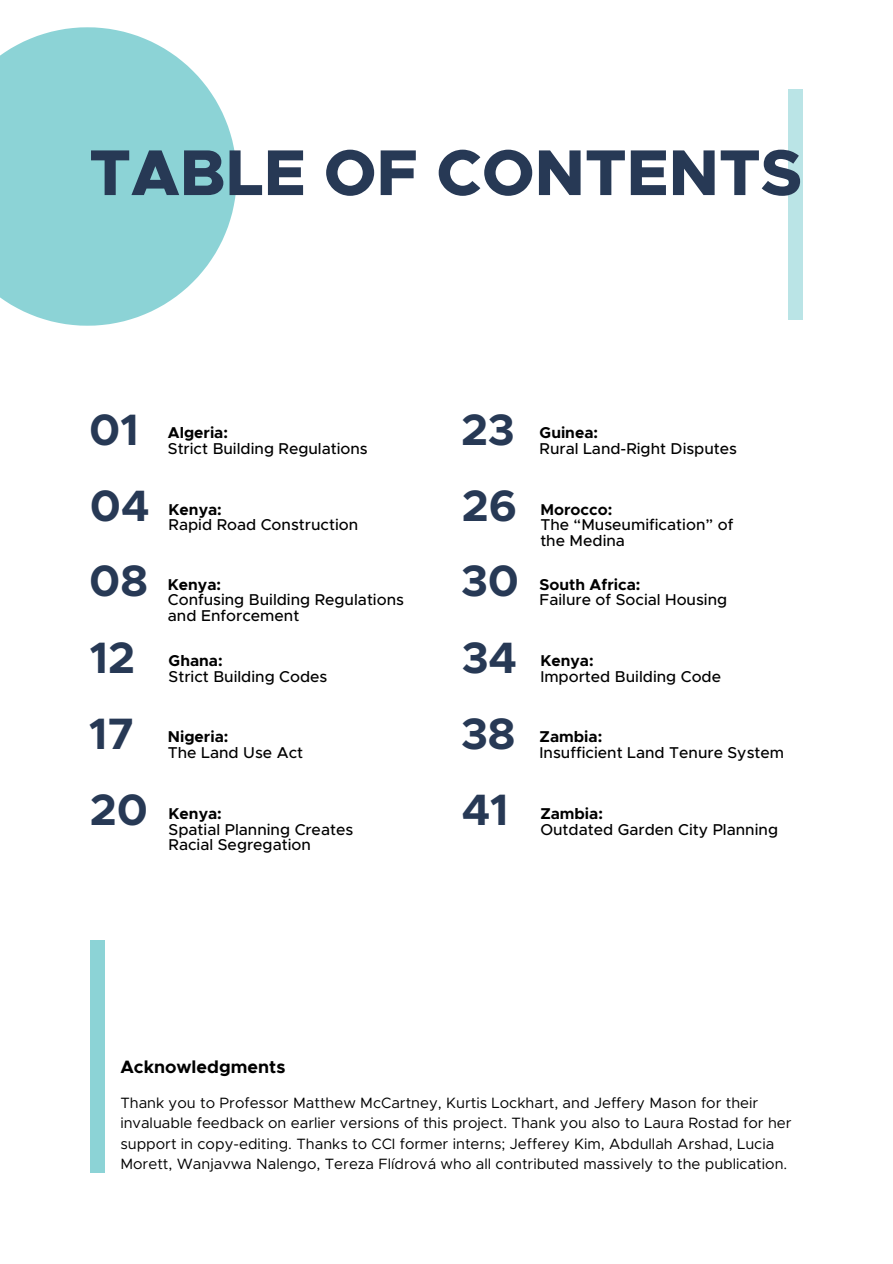
<style>
.page{position:relative;width:893px;height:1264px;background:#fff}
.page>*{position:absolute;margin:0;border:0;box-sizing:border-box;transform-origin:0 0}
.t1{font:800 64.95px "Metropolis";color:#273955}
.t2{font:700 44.1px "Metropolis";color:#273955}
.t3{font:700 18px "Metropolis";color:#000}
.t4{font:500 15.75px/15.8px "Metropolis";color:#000}
.t5{font:700 15.75px "Metropolis";color:#000}
.t6{font:15px/20.2px "Metropolis";color:#000}
</style>
<div class="page">
<svg style="left:0;top:27px;width:237px;height:299px;fill:#8cd3d6"></svg>
<div style="left:90px;top:940px;width:14px;height:233px;background:#8cd3d6"></div>
<div style="left:787px;top:89px;width:15px;height:231px;background:#bae4e6"></div>
<p class="t1" style="left:89px;top:143px;width:714px">TABLE OF CONTENTS</p>
<p class="t2" style="left:89px;top:410px;width:51px">01</p>
<p class="t5" style="left:168px;top:426px;width:62px">Algeria:</p>
<p class="t4" style="left:168px;top:441px;width:201px">Strict Building Regulations</p>
<p class="t2" style="left:461px;top:410px;width:55px">23</p>
<p class="t5" style="left:539px;top:426px;width:60px">Guinea:</p>
<p class="t4" style="left:539px;top:441px;width:199px">Rural Land-Right Disputes</p>
<p class="t2" style="left:90px;top:486px;width:61px">04</p>
<p class="t5" style="left:169px;top:502px;width:55px">Kenya:</p>
<p class="t4" style="left:169px;top:518px;width:191px">Rapid Road Construction</p>
<p class="t2" style="left:461px;top:486px;width:57px">26</p>
<p class="t5" style="left:540px;top:502px;width:73px">Morocco:</p>
<p class="t4" style="left:540px;top:518px;width:194px">The “Museumification” of</p>
<p class="t4" style="left:540px;top:533px;width:86px">the Medina</p>
<p class="t2" style="left:89px;top:561px;width:60px">08</p>
<p class="t5" style="left:168px;top:577px;width:55px">Kenya:</p>
<p class="t4" style="left:168px;top:593px;width:237px">Confusing Building Regulations and Enforcement</p>
<p class="t2" style="left:461px;top:561px;width:59px">30</p>
<p class="t5" style="left:539px;top:577px;width:102px">South Africa:</p>
<p class="t4" style="left:539px;top:593px;width:189px">Failure of Social Housing</p>
<p class="t2" style="left:90px;top:637px;width:47px">12</p>
<p class="t5" style="left:169px;top:653px;width:55px">Ghana:</p>
<p class="t4" style="left:169px;top:669px;width:160px">Strict Building Codes</p>
<p class="t2" style="left:461px;top:637px;width:57px">34</p>
<p class="t5" style="left:540px;top:653px;width:55px">Kenya:</p>
<p class="t4" style="left:540px;top:669px;width:182px">Imported Building Code</p>
<p class="t2" style="left:89px;top:713px;width:46px">17</p>
<p class="t5" style="left:168px;top:729px;width:62px">Nigeria:</p>
<p class="t4" style="left:168px;top:745px;width:137px">The Land Use Act</p>
<p class="t2" style="left:461px;top:713px;width:56px">38</p>
<p class="t5" style="left:539px;top:729px;width:64px">Zambia:</p>
<p class="t4" style="left:539px;top:745px;width:246px">Insufficient Land Tenure System</p>
<p class="t2" style="left:90px;top:790px;width:60px">20</p>
<p class="t5" style="left:169px;top:806px;width:55px">Kenya:</p>
<p class="t4" style="left:169px;top:822px;width:186px">Spatial Planning Creates</p>
<p class="t4" style="left:169px;top:837px;width:144px">Racial Segregation</p>
<p class="t2" style="left:461px;top:790px;width:48px">41</p>
<p class="t5" style="left:540px;top:806px;width:64px">Zambia:</p>
<p class="t4" style="left:540px;top:822px;width:239px">Outdated Garden City Planning</p>
<p class="t3" style="left:120px;top:1058px;width:166px">Acknowledgments</p>
<p class="t6" style="left:120px;top:1093px;width:672px">Thank you to Professor Matthew McCartney, Kurtis Lockhart, and Jeffery Mason for their invaluable feedback on earlier versions of this project. Thank you also to Laura Rostad for her support in copy-editing. Thanks to CCI former interns; Jefferey Kim, Abdullah Arshad, Lucia Morett, Wanjavwa Nalengo, Tereza Flídrová who all contributed massively to the publication.</p>
</div>
